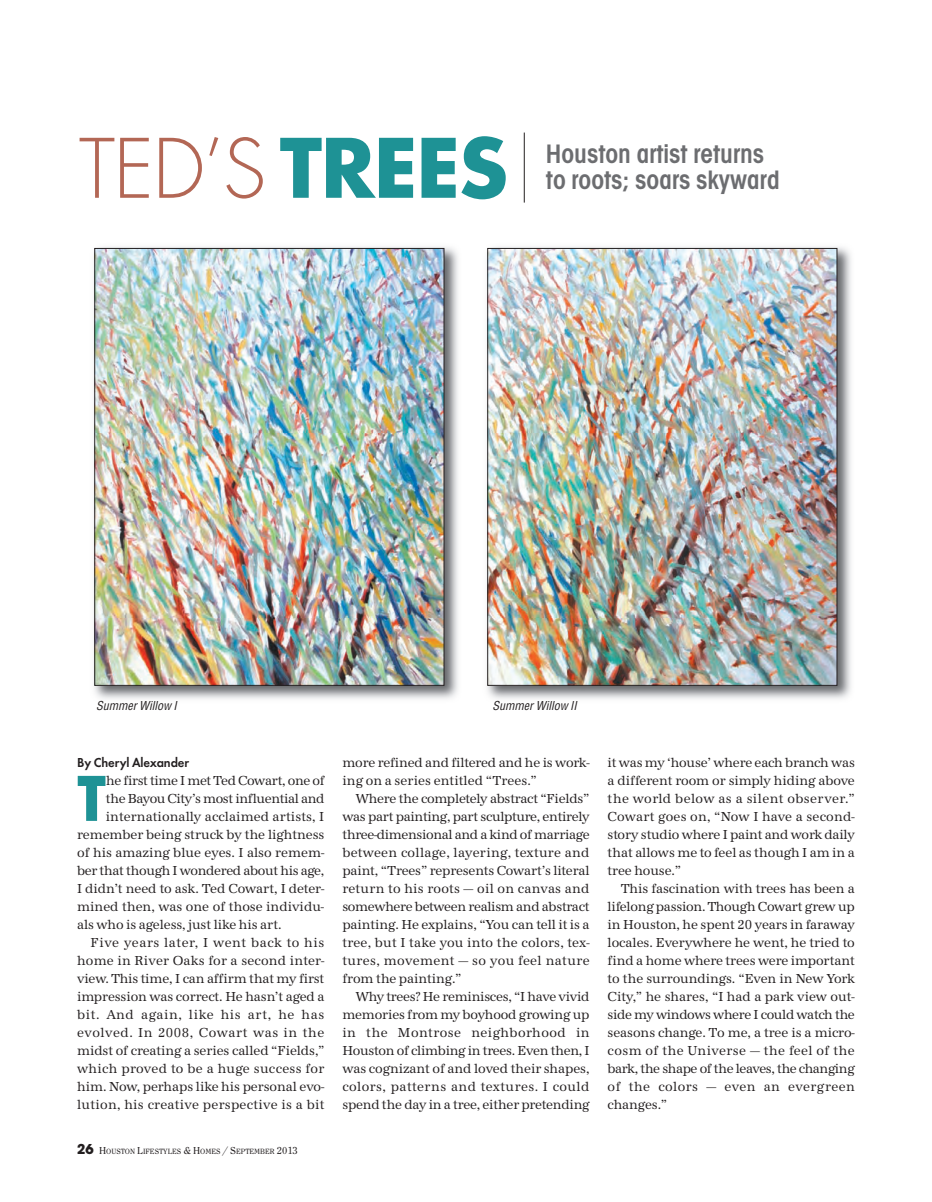
<style>
.page{position:relative;width:932px;height:1202px;background:#fff}
.page>*{position:absolute;margin:0;border:0;box-sizing:border-box;transform-origin:0 0}
.t1{font:300 79.5px "Futura";color:#b36755}
.t2{font:700 60.75px "Avant Garde";color:#1e9295;scale:.95 1}
.t3{font:600 condensed 25.5px "Avant Garde";color:#6c6d70}
.t4{font:13.5px/18px "URW Antiqua T";letter-spacing:-.005em;color:#231f20;text-align:justify;scale:.95 1}
.t5{font:13.5px "URW Antiqua T";letter-spacing:.045em;color:#231f20;scale:.95 1}
.t6{font:13.5px "URW Antiqua T";letter-spacing:-.03em;color:#231f20;scale:.95 1}
.t7{font:13.5px "URW Antiqua T";letter-spacing:.02em;color:#231f20;scale:.95 1}
.t8{font:13.5px "URW Antiqua T";letter-spacing:-.025em;color:#231f20;scale:.95 1}
.t9{font:13.5px "URW Antiqua T";letter-spacing:.015em;color:#231f20;scale:.95 1}
.t10{font:13.5px "URW Antiqua T";letter-spacing:.025em;color:#231f20;scale:.95 1}
.t11{font:600 13.5px "Futura T";letter-spacing:-.005em;color:#231f20;scale:.95 1}
.t12{font:italic condensed 12px "Helvetica";color:#231f20}
.t13{font:7.8px "Clearface Itc T";color:#231f20}
.s1{font-weight:700;color:#1e9295}
.s2{font-family:"Avant Garde Gothic Itc T";font-weight:700;font-size:15px}
.s3{font-size:10.5px}
</style>
<div class="page">
<img style="left:94px;top:247px;width:364px;height:452px">
<img style="left:96px;top:250px;width:346px;height:433px">
<div style="left:94px;top:248px;width:350px;height:437px;border:1px solid #231f20"></div>
<img style="left:487px;top:247px;width:364px;height:452px">
<img style="left:489px;top:250px;width:346px;height:433px">
<div style="left:487px;top:248px;width:350px;height:437px;border:1px solid #231f20"></div>
<hr style="left:524px;top:132px;width:1px;height:71px;background:#231f20">
<h1 class="t1" style="left:79px;top:132px;width:430px">TED’S <span class="s1">TREES</span></h1>
<h3 class="t3" style="left:546px;top:145px;width:220px">Houston artist returns</h3>
<h3 class="t3" style="left:546px;top:170px;width:235px">to roots; soars skyward</h3>
<p class="t12" style="left:96px;top:699px;width:82px">Summer Willow I</p>
<p class="t12" style="left:492px;top:699px;width:86px">Summer Willow II</p>
<p class="t11" style="left:77px;top:754px;width:119px">By Cheryl Alexander</p>
<h2 class="t2" style="left:77px;top:776px;width:32px">T</h2>
<p class="t6" style="left:106px;top:772px;width:231px">he first time I met Ted Cowart, one of</p>
<p class="t6" style="left:106px;top:790px;width:231px">the Bayou City’s most influential and</p>
<p class="t4" style="left:106px;top:807px;width:231px">internationally acclaimed artists, I</p>
<p class="t4" style="left:77px;top:825px;width:262px">remember being struck by the lightness</p>
<p class="t4" style="left:77px;top:843px;width:262px">of his amazing blue eyes. I also remem-</p>
<p class="t8" style="left:77px;top:862px;width:262px">ber that though I wondered about his age,</p>
<p class="t4" style="left:77px;top:879px;width:261px">I didn’t need to ask. Ted Cowart, I deter-</p>
<p class="t4" style="left:77px;top:897px;width:261px">mined then, was one of those individu-</p>
<p class="t4" style="left:77px;top:915px;width:217px">als who is ageless, just like his art.</p>
<p class="t5" style="left:91px;top:934px;width:247px">Five years later, I went back to his</p>
<p class="t9" style="left:77px;top:952px;width:262px">home in River Oaks for a second inter-</p>
<p class="t4" style="left:77px;top:969px;width:262px">view. This time, I can affirm that my first</p>
<p class="t4" style="left:77px;top:987px;width:262px">impression was correct. He hasn’t aged a</p>
<p class="t5" style="left:77px;top:1006px;width:262px">bit. And again, like his art, he has</p>
<p class="t5" style="left:77px;top:1024px;width:262px">evolved. In 2008, Cowart was in the</p>
<p class="t4" style="left:77px;top:1041px;width:262px">midst of creating a series called “Fields,”</p>
<p class="t10" style="left:77px;top:1060px;width:261px">which proved to be a huge success for</p>
<p class="t4" style="left:77px;top:1077px;width:262px">him. Now, perhaps like his personal evo-</p>
<p class="t7" style="left:77px;top:1096px;width:262px">lution, his creative perspective is a bit</p>
<p class="t13" style="left:77px;top:1146px;width:222px"><span class="s2">26</span> <span class="s3">H</span>OUSTON <span class="s3">L</span>IFESTYLES <span class="s3">&amp; H</span>OMES <span class="s3">/ S</span>EPTEMBER <span class="s3">2013</span></p>
<p class="t4" style="left:342px;top:753px;width:262px">more refined and filtered and he is work&shy;ing on a series entitled “Trees.”</p>
<p class="t4" style="left:342px;top:789px;width:262px;text-indent:14px">Where the completely abstract “Fields” was part painting, part sculpture, entirely three-dimensional and a kind of marriage between collage, layering, texture and paint, “Trees” represents Cowart’s literal return to his roots — oil on canvas and somewhere between realism and abstract painting. He explains, “You can tell it is a tree, but I take you into the colors, tex&shy;tures, movement — so you feel nature from the painting.”</p>
<p class="t4" style="left:342px;top:987px;width:262px;text-indent:14px">Why trees? He reminisces, “I have vivid memories from my boyhood growing up in the Montrose neighborhood in Houston of climbing in trees. Even then, I was cognizant of and loved their shapes, colors, patterns and textures. I could spend the day in a tree, either pretending</p>
<p class="t4" style="left:607px;top:753px;width:262px">it was my ‘house’ where each branch was a different room or simply hiding above the world below as a silent observer.” Cowart goes on, “Now I have a second&shy;story studio where I paint and work daily that allows me to feel as though I am in a tree house.”</p>
<p class="t4" style="left:607px;top:879px;width:262px;text-indent:14px">This fascination with trees has been a lifelong passion. Though Cowart grew up in Houston, he spent 20 years in faraway locales. Everywhere he went, he tried to find a home where trees were important to the surroundings. “Even in New York City,” he shares, “I had a park view out&shy;side my windows where I could watch the seasons change. To me, a tree is a micro&shy;cosm of the Universe — the feel of the bark, the shape of the leaves, the changing of the colors — even an evergreen changes.”</p>
</div>
